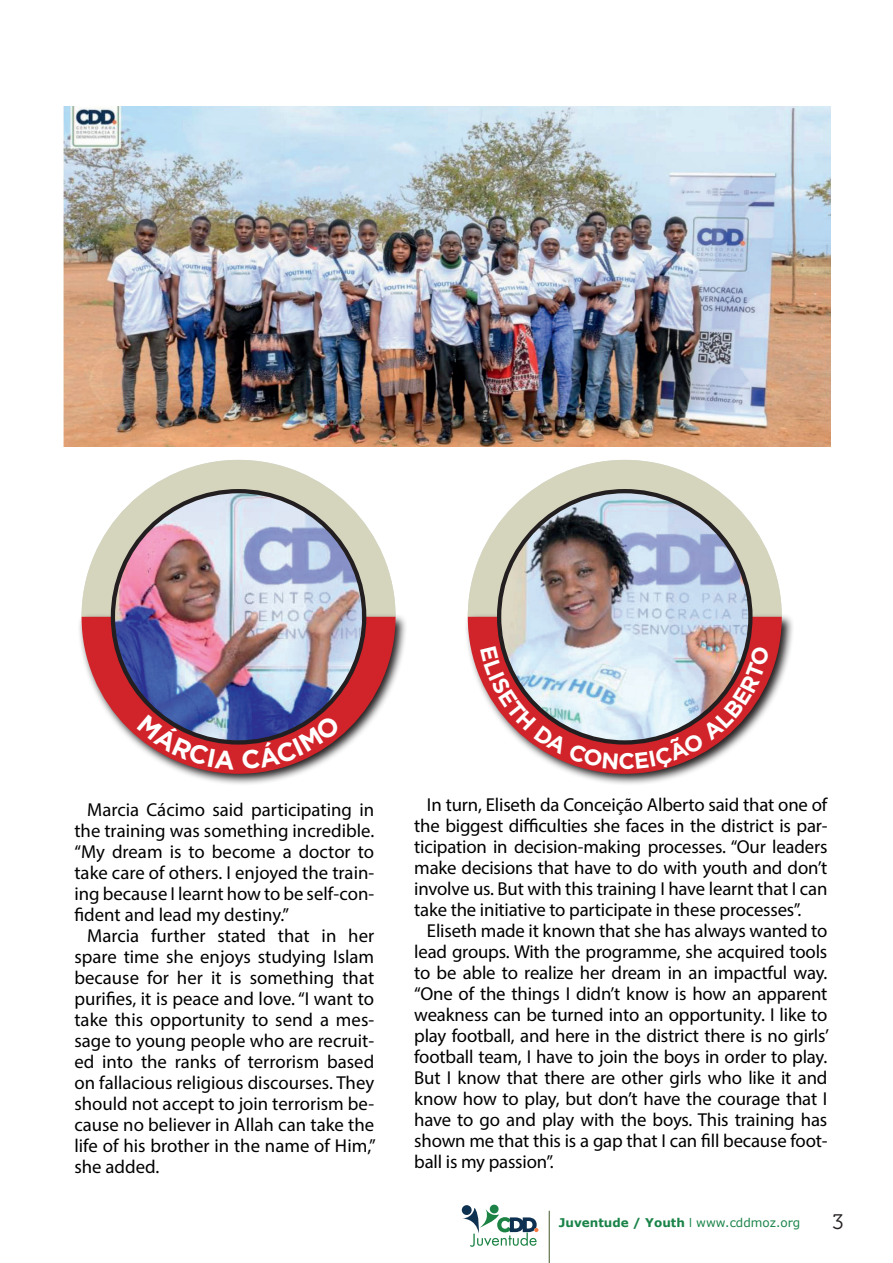
<style>
.page{position:relative;width:893px;height:1263px;background:#fff}
.page>*{position:absolute;margin:0;border:0;box-sizing:border-box;transform-origin:0 0}
.t1{font:21px "Museo 300";color:#231f20}
.t2{font:18.75px/21px "Myriad Pro";letter-spacing:-.01em;color:#000002;text-align:justify}
.t3{font:700 12px "Verdana";color:#1a8348}
.s1{font-family:"Futura LT";font-weight:400}
.s2{font-weight:400}
</style>
<div class="page">
<hr style="left:549px;top:1211px;width:1px;height:52px;background:#425827">
<svg style="left:462px;top:1204px;width:76px;height:43px"></svg>
<img style="left:64px;top:106px;width:767px;height:341px">
<svg style="left:82px;top:460px;width:314px;height:153px;fill:#d5d5be"></svg>
<svg style="left:468px;top:460px;width:314px;height:153px;fill:#d5d5be"></svg>
<svg style="left:79px;top:613px;width:327px;height:171px"></svg>
<svg style="left:82px;top:617px;width:314px;height:157px"></svg>
<svg style="left:466px;top:613px;width:327px;height:171px"></svg>
<svg style="left:468px;top:617px;width:314px;height:157px"></svg>
<img style="left:113px;top:491px;width:251px;height:251px;border-radius:126px">
<img style="left:499px;top:491px;width:251px;height:251px;border-radius:126px">
<svg style="left:137px;top:715px;width:98px;height:54px;background:#b15766"></svg>
<svg style="left:242px;top:714px;width:99px;height:56px;background:#993e57"></svg>
<svg style="left:480px;top:646px;width:290px;height:123px;background:#cd9ea4"></svg>
<p class="t2" style="left:74px;top:798px;width:301px;text-indent:13px">Marcia Cácimo said participating in the training was something incredible. “My dream is to become a doctor to take care of others. I enjoyed the train&shy;ing because I learnt how to be self-con&shy;fident and lead my destiny.”</p>
<p class="t2" style="left:74px;top:924px;width:303px;text-indent:13px">Marcia further stated that in her spare time she enjoys studying Islam because for her it is something that purifies, it is peace and love. “I want to take this opportunity to send a mes&shy;sage to young people who are recruit&shy;ed into the ranks of terrorism based on fallacious religious discourses. They should not accept to join terrorism be&shy;cause no believer in Allah can take the life of his brother in the name of Him,” she added.</p>
<p class="t2" style="left:414px;top:794px;width:415px;text-indent:13px">In turn, Eliseth da Conceição Alberto said that one of the biggest difficulties she faces in the district is par&shy;ticipation in decision-making processes. “Our leaders make decisions that have to do with youth and don’t involve us. But with this training I have learnt that I can take the initiative to participate in these processes”.</p>
<p class="t2" style="left:414px;top:920px;width:416px;text-indent:13px">Eliseth made it known that she has always wanted to lead groups. With the programme, she acquired tools to be able to realize her dream in an impactful way. “One of the things I didn’t know is how an apparent weakness can be turned into an opportunity. I like to play football, and here in the district there is no girls’ football team, I have to join the boys in order to play.<br>But I know that there are other girls who like it and know how to play, but don’t have the courage that I have to go and play with the boys. This training has shown me that this is a gap that I can fill because foot&shy;ball is my passion”.</p>
<p class="t3" style="left:559px;top:1215px;width:243px">Juventude / Youth <span class="s1">I</span> <span class="s2">www.cddmoz.org</span></p>
<p class="t1" style="left:832px;top:1210px;width:13px">3</p>
</div>
